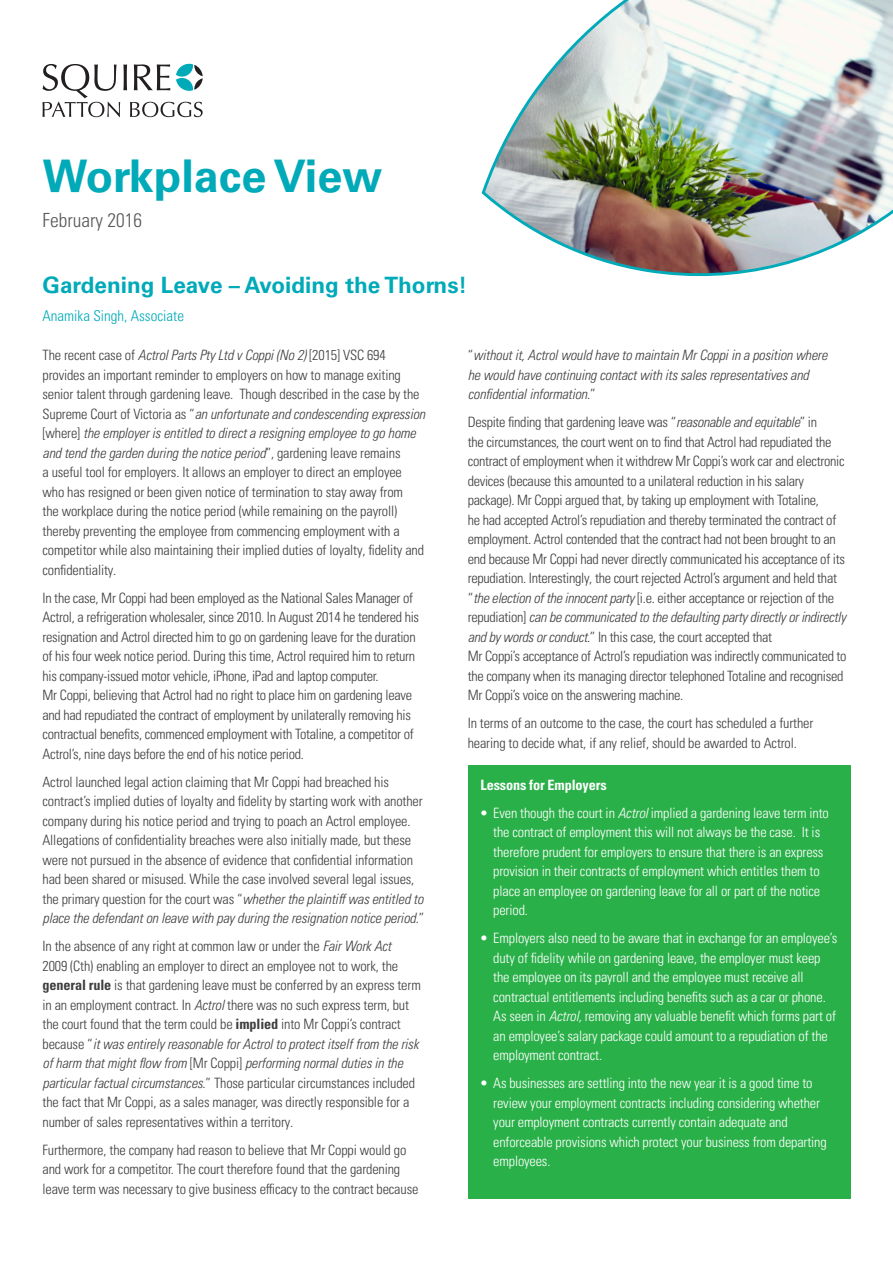
<style>
.page{position:relative;width:893px;height:1263px;background:#fff}
.page>*{position:absolute;margin:0;border:0;box-sizing:border-box;transform-origin:0 0}
.t1{font:700 45px "Univers LTCYR 65";color:#00aab8}
.Body{font:700 22.5px "Univers LTCYR 65";color:#00aab8}
.t2{font:19.5px "Univers LTCYR 47 Light Cond";color:#57585a}
.Body-2{font:15px "Univers LTCYR 47 Light Cond";color:#00aab8}
.t3{font:14.25px/19.5px "Univers LTCYR 47 Light Cond";letter-spacing:-.01em;color:#3e3e3f}
.Bullet{font:14.25px/19.5px "Univers LTCYR 47 Light Cond";letter-spacing:-.01em;color:#fff}
.t4{font:14.25px/19.5px "Univers LTCYR 47 Light Cond Obl";letter-spacing:-.01em;color:#3e3e3f}
.t5{font:14.25px "Univers LTCYR 67 Bold Cond";letter-spacing:-.01em;color:#fff}
.s1{font-family:"Univers LTCYR 47 Light Cond Obl"}
.s2{font-family:"Univers LTCYR 67 Bold Cond"}
.s3{font-family:"Univers LTCYR 47 Light Cond"}
</style>
<div class="page">
<img style="left:481px;top:0;width:412px;height:277px">
<svg style="left:43px;top:64px;width:160px;height:53px"></svg>
<div style="left:468px;top:765px;width:382px;height:434px;background:#2ab049"></div>
<p class="t1" style="left:43px;top:144px;width:341px">Workplace View</p>
<p class="t2" style="left:43px;top:206px;width:101px">February 2016</p>
<p class="Body" style="left:43px;top:269px;width:426px">Gardening Leave – Avoiding the Thorns!</p>
<p class="Body-2" style="left:43px;top:305px;width:143px">Anamika Singh, Associate</p>
<p class="t3" style="left:43px;top:345px;width:384px">The recent case of <span class="s1">Actrol Parts Pty Ltd v Coppi (No 2)</span> [2015] VSC 694 provides an important reminder to employers on how to manage exiting senior talent through gardening leave. Though described in the case by the Supreme Court of Victoria as “<span class="s1">an unfortunate and condescending expression </span>[where] <span class="s1">the employer is entitled to direct a resigning employee to go home and tend the garden during the notice period</span>”, gardening leave remains<br>a useful tool for employers. It allows an employer to direct an employee who has resigned or been given notice of termination to stay away from<br>the workplace during the notice period (while remaining on the payroll) thereby preventing the employee from commencing employment with a competitor while also maintaining their implied duties of loyalty, fidelity and confidentiality.</p>
<p class="t3" style="left:43px;top:587px;width:378px">In the case, Mr Coppi had been employed as the National Sales Manager of Actrol, a refrigeration wholesaler, since 2010. In August 2014 he tendered his resignation and Actrol directed him to go on gardening leave for the duration of his four week notice period. During this time, Actrol required him to return his company-issued motor vehicle, iPhone, iPad and laptop computer.<br>Mr Coppi, believing that Actrol had no right to place him on gardening leave and had repudiated the contract of employment by unilaterally removing his contractual benefits, commenced employment with Totaline, a competitor of Actrol’s, nine days before the end of his notice period.</p>
<p class="t3" style="left:43px;top:771px;width:383px">Actrol launched legal action claiming that Mr Coppi had breached his contract’s implied duties of loyalty and fidelity by starting work with another company during his notice period and trying to poach an Actrol employee.<br>Allegations of confidentiality breaches were also initially made, but these were not pursued in the absence of evidence that confidential information had been shared or misused. While the case involved several legal issues, the primary question for the court was “<span class="s1">whether the plaintiff was entitled to place the defendant on leave with pay during the resignation notice period</span>.”</p>
<p class="t3" style="left:43px;top:936px;width:380px">In the absence of any right at common law or under the <span class="s1">Fair Work Act<br></span>2009 (Cth) enabling an employer to direct an employee not to work, the <span class="s2">general rule</span> is that gardening leave must be conferred by an express term in an employment contract. In <span class="s1">Actrol</span> there was no such express term, but the court found that the term could be <span class="s2">implied</span> into Mr Coppi’s contract because “<span class="s1">it was entirely reasonable for Actrol to protect itself from the risk of harm that might flow from</span> [Mr Coppi] <span class="s1">performing normal duties in the particular factual circumstances</span>.” Those particular circumstances included the fact that Mr Coppi, as a sales manager, was directly responsible for a number of sales representatives within a territory.</p>
<p class="t3" style="left:43px;top:1139px;width:377px">Furthermore, the company had reason to believe that Mr Coppi would go and work for a competitor. The court therefore found that the gardening leave term was necessary to give business efficacy to the contract because</p>
<p class="t4" style="left:468px;top:345px;width:361px"><span class="s3">“</span>without it, Actrol would have to maintain Mr Coppi in a position where he would have continuing contact with its sales representatives and confidential information<span class="s3">.”</span></p>
<p class="t3" style="left:468px;top:412px;width:380px">Despite finding that gardening leave was “<span class="s1">reasonable and equitable</span>” in<br>the circumstances, the court went on to find that Actrol had repudiated the contract of employment when it withdrew Mr Coppi’s work car and electronic devices (because this amounted to a unilateral reduction in his salary package). Mr Coppi argued that, by taking up employment with Totaline,<br>he had accepted Actrol’s repudiation and thereby terminated the contract of employment. Actrol contended that the contract had not been brought to an end because Mr Coppi had never directly communicated his acceptance of its repudiation. Interestingly, the court rejected Actrol’s argument and held that “<span class="s1">the election of the innocent party</span> [i.e. either acceptance or rejection of the repudiation] <span class="s1">can be communicated to the defaulting party directly or indirectly and by words or conduct</span>.” In this case, the court accepted that<br>Mr Coppi’s acceptance of Actrol’s repudiation was indirectly communicated to the company when its managing director telephoned Totaline and recognised Mr Coppi’s voice on the answering machine.</p>
<p class="t3" style="left:468px;top:713px;width:347px">In terms of an outcome to the case, the court has scheduled a further hearing to decide what, if any relief, should be awarded to Actrol.</p>
<p class="t5" style="left:480px;top:776px;width:128px">Lessons for Employers</p>
<p class="Bullet" style="left:493px;top:802px;width:337px;text-indent:-13px">• Even though the court in <span class="s1">Actrol</span> implied a gardening leave term into the contract of employment this will not always be the case. It is therefore prudent for employers to ensure that there is an express provision in their contracts of employment which entitles them to place an employee on gardening leave for all or part of the notice period.</p>
<p class="Bullet" style="left:493px;top:927px;width:345px;text-indent:-13px">• Employers also need to be aware that in exchange for an employee’s duty of fidelity while on gardening leave, the employer must keep the employee on its payroll and the employee must receive all contractual entitlements including benefits such as a car or phone.<br>As seen in <span class="s1">Actrol,</span> removing any valuable benefit which forms part of an employee’s salary package could amount to a repudiation of the employment contract.</p>
<p class="Bullet" style="left:493px;top:1072px;width:335px;text-indent:-13px">• As businesses are settling into the new year it is a good time to review your employment contracts including considering whether your employment contracts currently contain adequate and enforceable provisions which protect your business from departing employees.</p>
</div>
